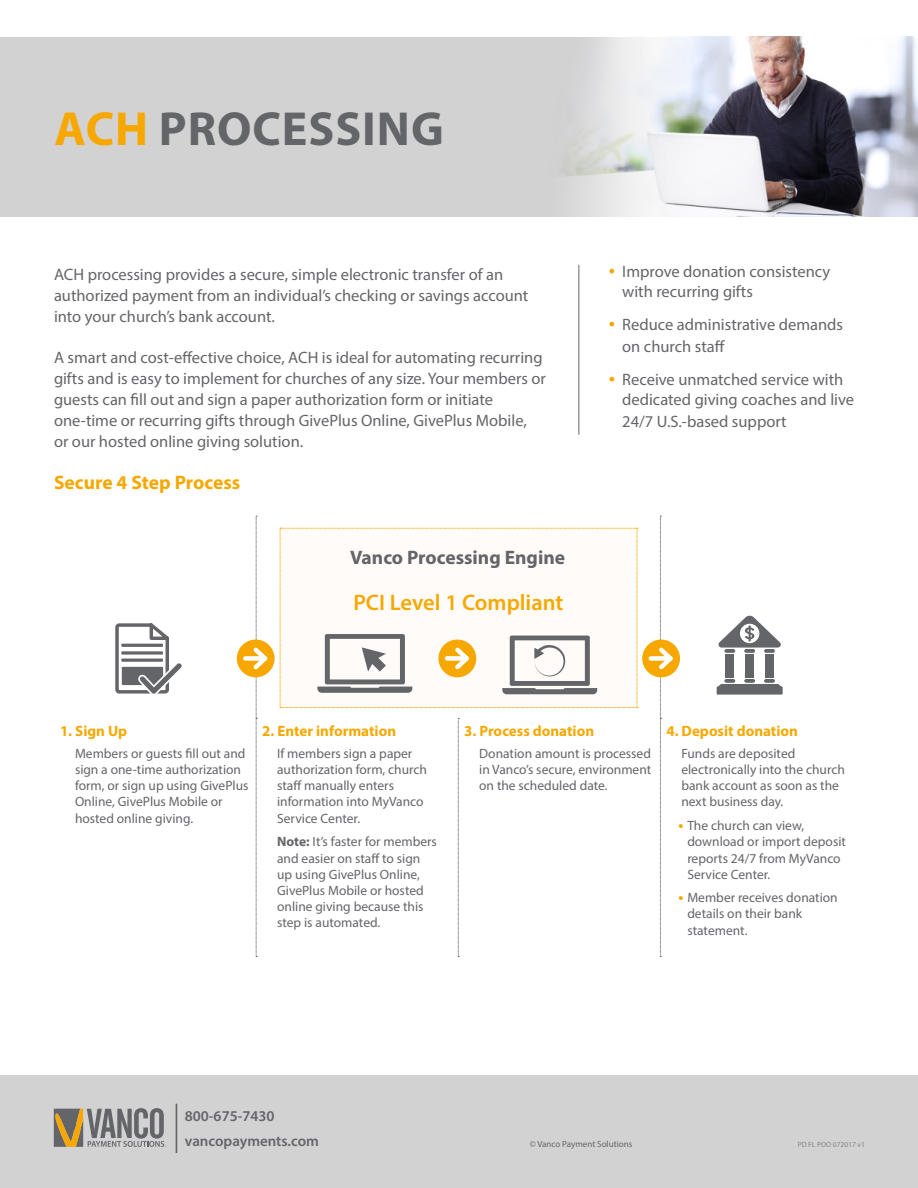
<style>
.page{position:relative;width:918px;height:1188px;background:#fff}
.page>*{position:absolute;margin:0;border:0;box-sizing:border-box;transform-origin:0 0}
.t1{font:700 48px "Myriad Pro";letter-spacing:.02em;color:#646569}
.t2{font:600 22.5px "Myriad Pro";color:#f7a800}
.t3{font:700 19.5px "Myriad Pro";color:#646569}
.t4{font:700 19.5px "Myriad Pro";color:#f7a800}
.t5{font:16.5px/21px "Myriad Pro";color:#646569}
.t6{font:700 15px "Myriad Pro";color:#f7a800}
.t7{font:600 15px "Myriad Pro";color:#646569}
.t8{font:13.5px/16.2px "Myriad Pro";color:#646569}
.t9{font:9px "Myriad Pro";color:#646569}
.t10{font:7.5px "Myriad Pro";color:#858688}
.s1{color:#f7a800}
.s2{font-size:22.5px;color:#f7a800}
.s3{font-weight:700}
.s4{font-weight:700;font-size:15px;color:#f7a800}
</style>
<div class="page">
<div style="left:0;top:37px;width:918px;height:179px;background:#d2d2d3"></div>
<img style="left:563px;top:37px;width:355px;height:179px">
<svg style="left:458px;top:718px;width:1px;height:239px"></svg>
<svg style="left:115px;top:623px;width:67px;height:71px"></svg>
<div style="left:765px;top:654px;width:9px;height:24px;background:#646569"></div>
<div style="left:745px;top:654px;width:9px;height:24px;background:#646569"></div>
<div style="left:725px;top:654px;width:9px;height:24px;background:#646569"></div>
<svg style="left:764px;top:649px;width:11px;height:4px"></svg>
<svg style="left:764px;top:679px;width:11px;height:4px"></svg>
<svg style="left:744px;top:649px;width:11px;height:4px"></svg>
<svg style="left:744px;top:679px;width:11px;height:4px"></svg>
<svg style="left:724px;top:649px;width:11px;height:4px"></svg>
<svg style="left:724px;top:679px;width:11px;height:4px"></svg>
<svg style="left:717px;top:684px;width:66px;height:11px"></svg>
<svg style="left:718px;top:615px;width:63px;height:33px"></svg>
<div style="left:237px;top:640px;width:38px;height:37px;background:#f7a800;border-radius:50%"></div>
<div style="left:245px;top:656px;width:20px;height:5px;background:#fff"></div>
<svg style="left:249px;top:516px;width:23px;height:441px"></svg>
<svg style="left:280px;top:528px;width:358px;height:180px"></svg>
<div style="left:642px;top:640px;width:38px;height:37px;background:#f7a800;border-radius:50%"></div>
<div style="left:651px;top:656px;width:19px;height:5px;background:#fff"></div>
<svg style="left:655px;top:516px;width:22px;height:441px"></svg>
<hr style="left:579px;top:265px;width:1px;height:170px;background:#646569">
<div style="left:0;top:1075px;width:918px;height:113px;background:#d2d2d3"></div>
<hr style="left:176px;top:1104px;width:1px;height:49px;background:#646569">
<svg style="left:54px;top:1108px;width:113px;height:39px"></svg>
<h1 class="t1" style="left:54px;top:97px;width:391px"><span class="s1">ACH</span> PROCESSING</h1>
<p class="t5" style="left:54px;top:264px;width:476px">ACH processing provides a secure, simple electronic transfer of an authorized payment from an individual’s checking or savings account into your church’s bank account.</p>
<p class="t5" style="left:54px;top:347px;width:493px">A smart and cost-effective choice, ACH is ideal for automating recurring gifts and is easy to implement for churches of any size. Your members or guests can fill out and sign a paper authorization form or initiate one-time or recurring gifts through GivePlus Online, GivePlus Mobile,<br>or our hosted online giving solution.</p>
<h3 class="t4" style="left:54px;top:469px;width:188px">Secure 4 Step Process</h3>
<h3 class="t3" style="left:350px;top:544px;width:217px">Vanco Processing Engine</h3>
<h2 class="t2" style="left:353px;top:588px;width:212px">PCI Level 1 Compliant</h2>
<p class="t5" style="left:622px;top:262px;width:210px;line-height:19.8px;text-indent:-14px"><span class="s2">•</span> Improve donation consistency with recurring gifts</p>
<p class="t5" style="left:622px;top:314px;width:222px;line-height:21.6px;text-indent:-14px"><span class="s2">•</span> Reduce administrative demands on church staff</p>
<p class="t5" style="left:622px;top:370px;width:233px;line-height:19.8px;text-indent:-14px"><span class="s2">•</span> Receive unmatched service with dedicated giving coaches and live</p>
<p class="t5" style="left:622px;top:410px;width:166px">24/7 U.S.-based support</p>
<p class="t6" style="left:60px;top:721px;width:69px">1. Sign Up</p>
<p class="t8" style="left:75px;top:745px;width:175px">Members or guests fill out and sign a one-time authorization form, or sign up using GivePlus<br>Online, GivePlus Mobile or hosted online giving.</p>
<p class="t6" style="left:262px;top:721px;width:136px">2. Enter information</p>
<p class="t8" style="left:277px;top:745px;width:151px">If members sign a paper authorization form, church staff manually enters information into MyVanco<br>Service Center.</p>
<p class="t8" style="left:277px;top:833px;width:161px"><span class="s3">Note:</span> It’s faster for members and easier on staff to sign up using GivePlus Online,<br>GivePlus Mobile or hosted online giving because this step is automated.</p>
<p class="t6" style="left:464px;top:721px;width:131px">3. Process donation</p>
<p class="t8" style="left:479px;top:745px;width:174px;text-align:justify">Donation amount is processed in Vanco’s secure, environment on the scheduled date.</p>
<p class="t6" style="left:666px;top:721px;width:133px">4. Deposit donation</p>
<p class="t8" style="left:681px;top:745px;width:165px">Funds are deposited electronically into the church bank account as soon as the next business day.</p>
<p class="t8" style="left:687px;top:817px;width:160px;text-indent:-9px"><span class="s4">•</span> The church can view, download or import deposit reports 24/7 from MyVanco<br>Service Center.</p>
<p class="t8" style="left:687px;top:889px;width:152px;text-indent:-9px"><span class="s4">•</span> Member receives donation details on their bank statement.</p>
<p class="t7" style="left:185px;top:1106px;width:91px">800-675-7430</p>
<p class="t7" style="left:185px;top:1132px;width:136px">vancopayments.com</p>
<p class="t9" style="left:530px;top:1138px;width:104px">© Vanco Payment Solutions</p>
<p class="t10" style="left:798px;top:1140px;width:69px">PD FL POO 072017 v1</p>
</div>
